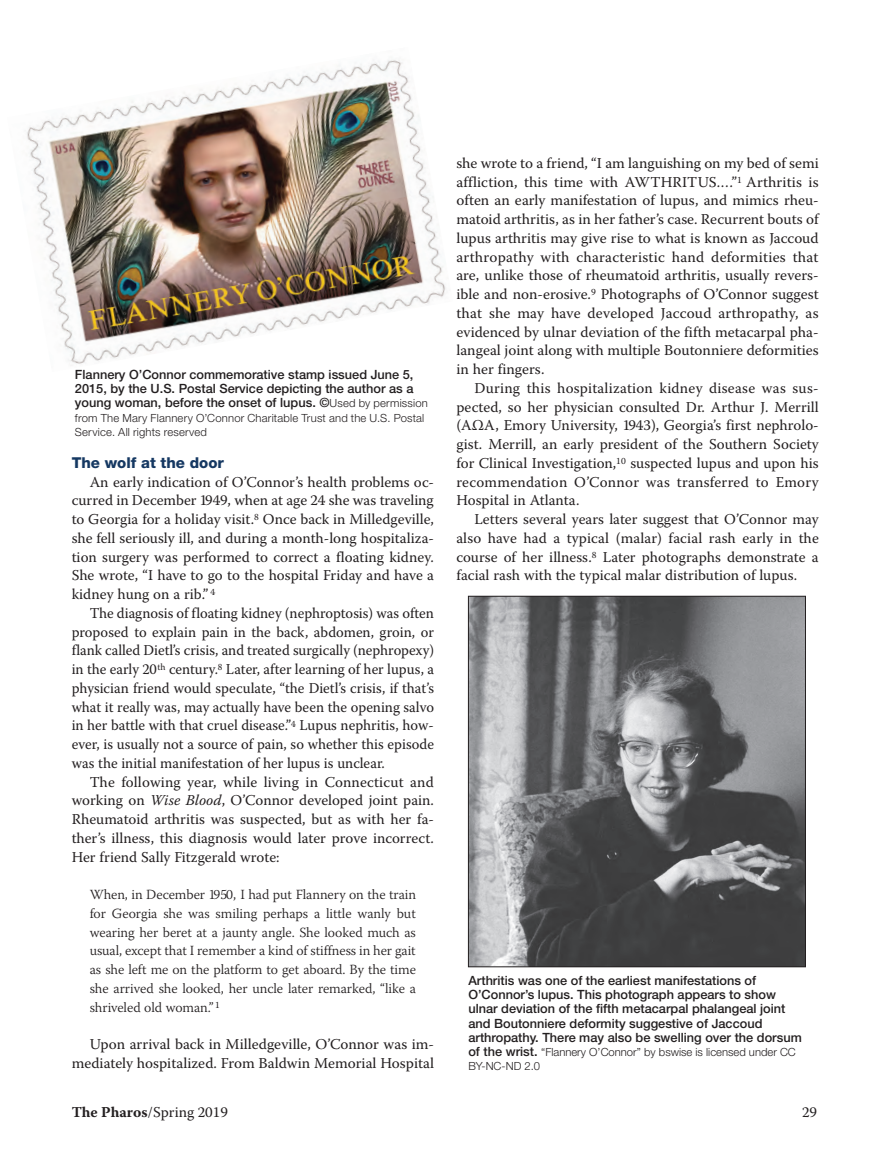
<style>
.page{position:relative;width:892px;height:1173px;background:#fff}
.page>*{position:absolute;margin:0;border:0;box-sizing:border-box;transform-origin:0 0}
.t1{font:15px/18.8px "Warnock Pro";color:#231f20;text-align:justify}
.t2{font:800 15px "Helvetica Neue LT Std";color:#153862}
.t3{font:300 13.95px/18.8px "Warnock Pro";letter-spacing:-.005em;color:#231f20;text-align:justify}
.t4{font:500 12.75px/14.2px "Helvetica Neue LT Std";color:#231f20}
.t5{font:300 11.25px/13.5px "Helvetica Neue LT Std";letter-spacing:.015em;color:#231f20}
.s1{font-weight:300;font-size:11.25px}
.s2{font-style:italic}
.s3{font-weight:500;font-size:12.75px}
.s4{font-weight:700}
</style>
<div class="page">
<img style="left:470px;top:598px;width:333px;height:367px">
<div style="left:468px;top:596px;width:337px;height:371px;border:1px solid #231f20"></div>
<img style="left:27px;top:60px;width:419px;height:304px">
<p class="t4" style="left:75px;top:367px;width:354px">Flannery O’Connor commemorative stamp issued June 5,<br>2015, by the U.S. Postal Service depicting the author as a young woman, before the onset of lupus. ©<span class="s1">Used by permission</span></p>
<p class="t5" style="left:75px;top:410px;width:351px;line-height:14.2px">from The Mary Flannery O’Connor Charitable Trust and the U.S. Postal<br>Service. All rights reserved</p>
<p class="t2" style="left:72px;top:454px;width:154px">The wolf at the door</p>
<p class="t1" style="left:72px;top:472px;width:364px;text-indent:18px">An early indication of O’Connor’s health problems oc&shy;curred in December 1949, when at age 24 she was traveling to Georgia for a holiday visit.<sup>8</sup> Once back in Milledgeville, she fell seriously ill, and during a month-long hospitaliza&shy;tion surgery was performed to correct a floating kidney.<br>She wrote, “I have to go to the hospital Friday and have a kidney hung on a rib.” <sup>4</sup></p>
<p class="t1" style="left:72px;top:603px;width:364px;text-indent:18px">The diagnosis of floating kidney (nephroptosis) was often proposed to explain pain in the back, abdomen, groin, or flank called Dietl’s crisis, and treated surgically (nephropexy) in the early 20<sup>th</sup> century.<sup>8</sup> Later, after learning of her lupus, a physician friend would speculate, “the Dietl’s crisis, if that’s what it really was, may actually have been the opening salvo in her battle with that cruel disease.”<sup>4</sup> Lupus nephritis, how&shy;ever, is usually not a source of pain, so whether this episode was the initial manifestation of her lupus is unclear.</p>
<p class="t1" style="left:72px;top:772px;width:364px;text-indent:18px">The following year, while living in Connecticut and working on <span class="s2">Wise Blood</span>, O’Connor developed joint pain.<br>Rheumatoid arthritis was suspected, but as with her fa&shy;ther’s illness, this diagnosis would later prove incorrect.<br>Her friend Sally Fitzgerald wrote:</p>
<p class="t3" style="left:90px;top:885px;width:328px">When, in December 1950, I had put Flannery on the train for Georgia she was smiling perhaps a little wanly but wearing her beret at a jaunty angle. She looked much as usual, except that I remember a kind of stiffness in her gait as she left me on the platform to get aboard. By the time she arrived she looked, her uncle later remarked, “like a shriveled old woman.” <sup>1</sup></p>
<p class="t1" style="left:72px;top:1035px;width:364px;text-align:right">Upon arrival back in Milledgeville, O’Connor was im&shy;mediately hospitalized. From Baldwin Memorial Hospital</p>
<p class="t1" style="left:456px;top:153px;width:364px">she wrote to a friend, “I am languishing on my bed of semi affliction, this time with AWTHRITUS.…”<sup>1</sup> Arthritis is often an early manifestation of lupus, and mimics rheu&shy;matoid arthritis, as in her father’s case. Recurrent bouts of lupus arthritis may give rise to what is known as Jaccoud arthropathy with characteristic hand deformities that are, unlike those of rheumatoid arthritis, usually revers&shy;ible and non-erosive.<sup>9</sup> Photographs of O’Connor suggest that she may have developed Jaccoud arthropathy, as evidenced by ulnar deviation of the fifth metacarpal pha&shy;langeal joint along with multiple Boutonniere deformities in her fingers.</p>
<p class="t1" style="left:456px;top:378px;width:364px;text-indent:18px">During this hospitalization kidney disease was sus&shy;pected, so her physician consulted Dr. Arthur J. Merrill (AΩA, Emory University, 1943), Georgia’s first nephrolo&shy;gist. Merrill, an early president of the Southern Society for Clinical Investigation,<sup>10</sup> suspected lupus and upon his recommendation O’Connor was transferred to Emory Hospital in Atlanta.</p>
<p class="t1" style="left:456px;top:510px;width:364px;text-indent:18px">Letters several years later suggest that O’Connor may also have had a typical (malar) facial rash early in the course of her illness.<sup>8</sup> Later photographs demonstrate a facial rash with the typical malar distribution of lupus.</p>
<p class="t4" style="left:468px;top:973px;width:335px">Arthritis was one of the earliest manifestations of O’Connor’s lupus. This photograph appears to show ulnar deviation of the fifth metacarpal phalangeal joint and Boutonniere deformity suggestive of Jaccoud arthropathy. There may also be swelling over the dorsum</p>
<p class="t5" style="left:468px;top:1045px;width:329px"><span class="s3">of the wrist.</span> “Flannery O’Connor” by bswise is licensed under CC<br>BY-NC-ND 2.0</p>
<p class="t1" style="left:72px;top:1102px;width:158px"><span class="s4">The Pharos</span>/Spring 2019</p>
<p class="t1" style="left:801px;top:1102px;width:17px">29</p>
</div>
